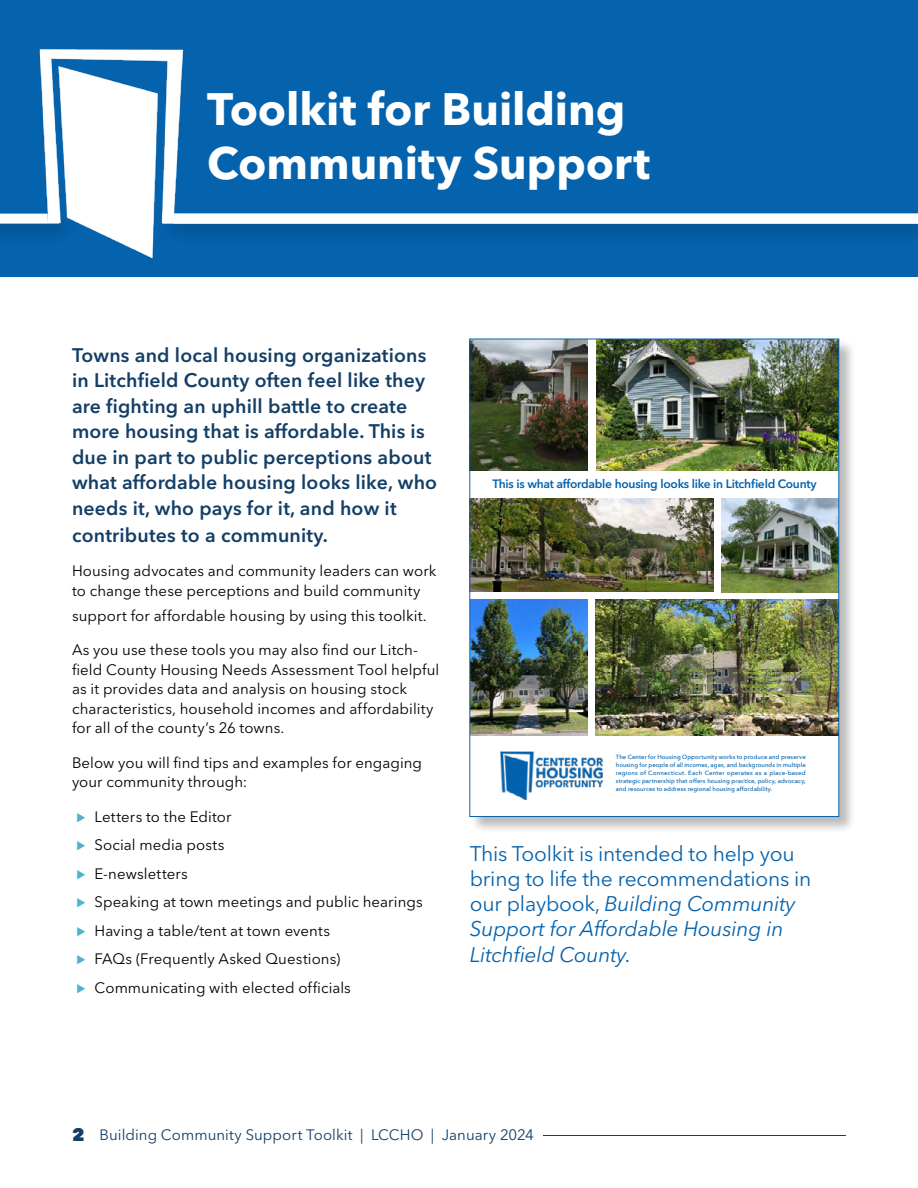
<style>
.page{position:relative;width:918px;height:1188px;background:#fff}
.page>*{position:absolute;margin:0;border:0;box-sizing:border-box;transform-origin:0 0}
.t1{font:700 45px/54px "Avenir Next LT Pro";letter-spacing:-.005em;color:#fff}
.t2{font:21px/25.2px "Avenir Next LT Pro";letter-spacing:-.01em;color:#0562ac}
.t3{font:600 19.5px/25.7px "Avenir Next LT Pro";letter-spacing:.01em;color:#133e66}
.t4{font:15px/19.5px "Avenir Next LT Pro";letter-spacing:.005em;color:#000}
.t5{font:15px "Avenir Next LT Pro";letter-spacing:.005em;color:#133e66}
.t6{font:600 12px "Avenir Next LT Pro";letter-spacing:-.02em;color:#0562ac}
.t7{font:500 6px/7.8px "Avenir Next";letter-spacing:.005em;color:#0061ad;text-align:justify}
.s1{font-family:"Proxima Nova";font-weight:700;color:#4fb3cf}
.s2{font-style:italic}
.s3{font-weight:800;font-size:18px}
</style>
<div class="page">
<hr style="left:72px;top:1135px;width:774px;height:1px;background:#133e66">
<hr style="left:63px;top:1133px;width:480px;height:4px;background:#fff">
<div style="left:0;top:0;width:918px;height:277px;background:#0562ac"></div>
<div style="left:0;top:208px;width:918px;height:39px;background:#045ea5"></div>
<div style="left:0;top:214px;width:59px;height:10px;background:#fff"></div>
<div style="left:163px;top:214px;width:755px;height:10px;background:#fff"></div>
<img style="left:36px;top:49px;width:151px;height:210px">
<div style="left:469px;top:339px;width:387px;height:495px;background:#000;opacity:.27"></div>
<div style="left:470px;top:339px;width:369px;height:478px;background:#fff"></div>
<img style="left:595px;top:599px;width:242px;height:137px">
<img style="left:472px;top:599px;width:116px;height:137px">
<img style="left:500px;top:751px;width:104px;height:50px">
<img style="left:722px;top:498px;width:115px;height:94px">
<img style="left:596px;top:341px;width:241px;height:130px">
<img style="left:472px;top:498px;width:241px;height:94px">
<img style="left:472px;top:341px;width:116px;height:130px">
<h1 class="t1" style="left:207px;top:81px;width:445px">Toolkit for Building<br>Community Support</h1>
<p class="t3" style="left:72px;top:342px;width:367px">Towns and local housing organizations in Litchfield County often feel like they are fighting an uphill battle to create more housing that is affordable. This is due in part to public perceptions about what affordable housing looks like, who needs it, who pays for it, and how it contributes to a community.</p>
<p class="t4" style="left:72px;top:561px;width:366px">Housing advocates and community leaders can work to change these perceptions and build community</p>
<p class="t4" style="left:72px;top:606px;width:356px">support for affordable housing by using this toolkit.</p>
<p class="t4" style="left:72px;top:640px;width:369px">As you use these tools you may also find our Litch&shy;field County Housing Needs Assessment Tool helpful as it provides data and analysis on housing stock characteristics, household incomes and affordability for all of the county’s 26 towns.</p>
<p class="t4" style="left:72px;top:753px;width:352px">Below you will find tips and examples for engaging your community through:</p>
<p class="t4" style="left:76px;top:802px;width:348px;line-height:28.5px"><span class="s1">⊲</span> Letters to the Editor<br><span class="s1">⊲</span> Social media posts<br><span class="s1">⊲</span> E-newsletters<br><span class="s1">⊲</span> Speaking at town meetings and public hearings <span class="s1">⊲</span> Having a table/tent at town events<br><span class="s1">⊲</span> FAQs (Frequently Asked Questions)<br><span class="s1">⊲</span> Communicating with elected officials</p>
<p class="t6" style="left:492px;top:477px;width:326px">This is what affordable housing looks like in Litchfield County</p>
<p class="t7" style="left:616px;top:753px;width:191px">The Center for Housing Opportunity works to produce and preserve housing for people of all incomes, ages, and backgrounds in multiple regions of Connecticut. Each Center operates as a place-based strategic partnership that offers housing practice, policy, advocacy, and resources to address regional housing affordability.</p>
<h2 class="t2" style="left:470px;top:841px;width:343px">This Toolkit is intended to help you bring to life the recommendations in our playbook, <span class="s2">Building Community<br>Support for Affordable Housing in<br>Litchfield County.</span></h2>
<p class="t5" style="left:72px;top:1126px;width:463px"><span class="s3">2</span> Building Community Support Toolkit | LCCHO | January 2024</p>
</div>
